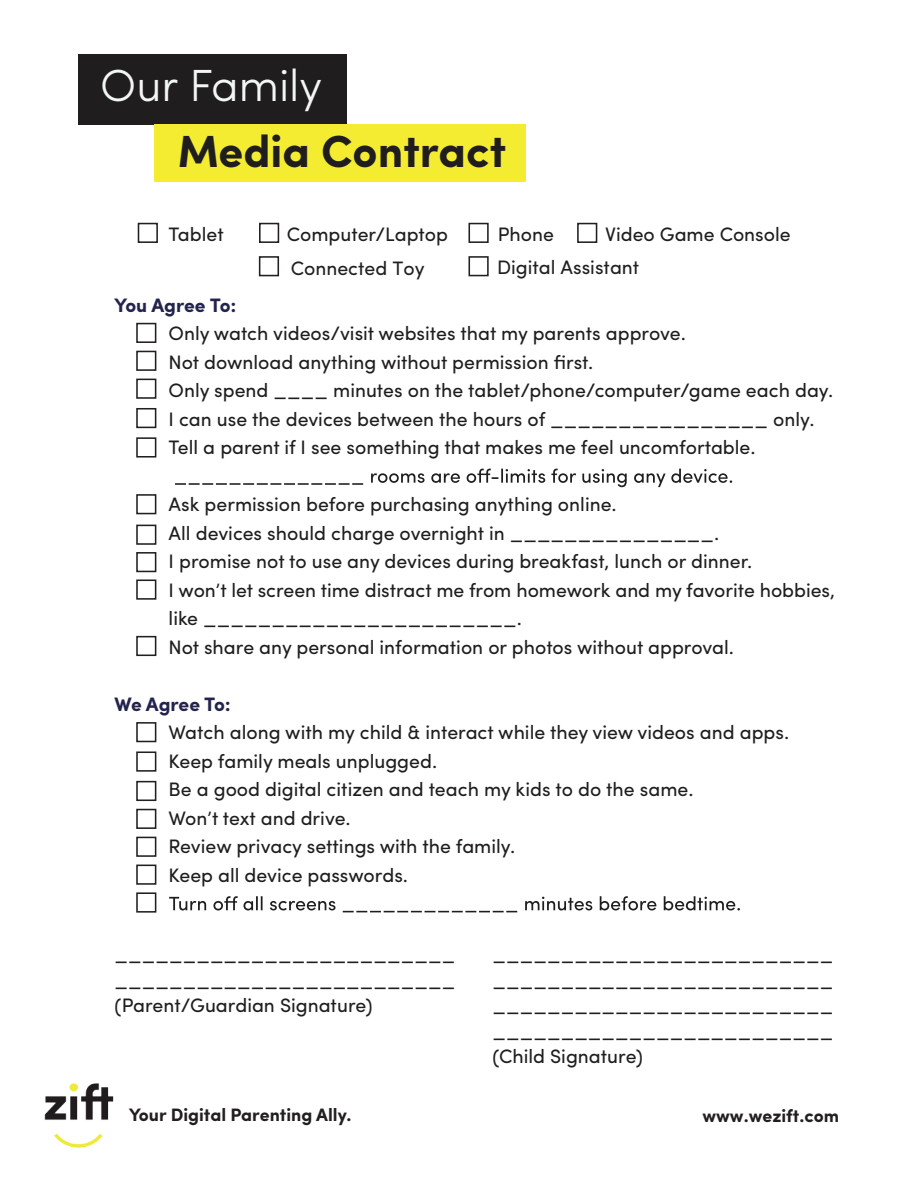
<style>
.page{position:relative;width:918px;height:1188px;background:#fff}
.page>*{position:absolute;margin:0;border:0;box-sizing:border-box;transform-origin:0 0}
.t1{font:700 45.15px "Sofia Pro";color:#201d1e}
.t2{font:300 45.15px "Sofia Pro";color:#f3f6f7}
.t3{font:19.5px/28.5px "Sofia Pro";color:#201d1e}
.t4{font:19.5px "Sofia Pro";color:#221f1f}
.t5{font:700 19.5px "Sofia Pro";letter-spacing:-.005em;color:#23244e}
.t6{font:700 18px "Sofia Pro";color:#231f20}
</style>
<div class="page">
<svg style="left:175px;top:469px;width:557px;height:18px"></svg>
<svg style="left:169px;top:896px;width:571px;height:16px"></svg>
<div style="left:79px;top:54px;width:268px;height:70px;background:#201d1e"></div>
<div style="left:154px;top:124px;width:372px;height:58px;background:#f3ec30"></div>
<div style="left:138px;top:223px;width:20px;height:20px;border:2px solid #231f20"></div>
<div style="left:136px;top:323px;width:20px;height:20px;border:2px solid #231f20"></div>
<div style="left:136px;top:379px;width:20px;height:20px;border:2px solid #231f20"></div>
<div style="left:136px;top:437px;width:20px;height:21px;border:2px solid #231f20"></div>
<div style="left:136px;top:494px;width:20px;height:20px;border:2px solid #231f20"></div>
<div style="left:136px;top:552px;width:20px;height:20px;border:2px solid #231f20"></div>
<div style="left:136px;top:351px;width:20px;height:20px;border:2px solid #231f20"></div>
<div style="left:136px;top:408px;width:20px;height:20px;border:2px solid #231f20"></div>
<div style="left:136px;top:525px;width:20px;height:20px;border:2px solid #231f20"></div>
<div style="left:136px;top:579px;width:20px;height:21px;border:2px solid #231f20"></div>
<div style="left:136px;top:636px;width:20px;height:20px;border:2px solid #231f20"></div>
<div style="left:136px;top:722px;width:20px;height:20px;border:2px solid #231f20"></div>
<div style="left:136px;top:781px;width:20px;height:20px;border:2px solid #231f20"></div>
<div style="left:136px;top:837px;width:20px;height:20px;border:2px solid #231f20"></div>
<div style="left:136px;top:892px;width:20px;height:21px;border:2px solid #231f20"></div>
<div style="left:136px;top:751px;width:20px;height:21px;border:2px solid #231f20"></div>
<div style="left:136px;top:809px;width:20px;height:20px;border:2px solid #231f20"></div>
<div style="left:136px;top:865px;width:20px;height:20px;border:2px solid #231f20"></div>
<div style="left:468px;top:223px;width:21px;height:20px;border:2px solid #231f20"></div>
<div style="left:259px;top:223px;width:20px;height:20px;border:2px solid #231f20"></div>
<div style="left:577px;top:223px;width:20px;height:20px;border:2px solid #231f20"></div>
<img style="left:44px;top:1083px;width:70px;height:65px">
<div style="left:259px;top:256px;width:20px;height:20px;border:2px solid #231f20"></div>
<div style="left:468px;top:256px;width:21px;height:20px;border:2px solid #231f20"></div>
<h1 class="t2" style="left:100px;top:52px;width:224px">Our Family</h1>
<h1 class="t1" style="left:178px;top:117px;width:330px">Media Contract</h1>
<p class="t3" style="left:169px;top:219px;width:57px">Tablet</p>
<p class="t3" style="left:287px;top:219px;width:163px">Computer/Laptop</p>
<p class="t3" style="left:498px;top:219px;width:58px">Phone</p>
<p class="t3" style="left:605px;top:219px;width:187px">Video Game Console</p>
<p class="t4" style="left:291px;top:253px;width:135px">Connected Toy</p>
<p class="t4" style="left:497px;top:253px;width:144px">Digital Assistant</p>
<p class="t5" style="left:115px;top:290px;width:123px">You Agree To:</p>
<p class="t3" style="left:169px;top:318px;width:666px">Only watch videos/visit websites that my parents approve.<br>Not download anything without permission first.<br>Only spend ____ minutes on the tablet/phone/computer/game each day.<br>I can use the devices between the hours of ________________ only.<br>Tell a parent if I see something that makes me feel uncomfortable.</p>
<p class="t3" style="left:169px;top:489px;width:668px">Ask permission before purchasing anything online.<br>All devices should charge overnight in _______________.<br>I promise not to use any devices during breakfast, lunch or dinner.<br>I won’t let screen time distract me from homework and my favorite hobbies, like _______________________.<br>Not share any personal information or photos without approval.</p>
<p class="t5" style="left:115px;top:689px;width:118px">We Agree To:</p>
<p class="t3" style="left:169px;top:717px;width:622px">Watch along with my child &amp; interact while they view videos and apps.<br>Keep family meals unplugged.<br>Be a good digital citizen and teach my kids to do the same.<br>Won’t text and drive.<br>Review privacy settings with the family.<br>Keep all device passwords.</p>
<p class="t3" style="left:115px;top:939px;width:342px">_________________________</p>
<p class="t3" style="left:493px;top:939px;width:342px">_________________________</p>
<p class="t3" style="left:115px;top:964px;width:342px">_________________________</p>
<p class="t3" style="left:493px;top:964px;width:342px">_________________________</p>
<p class="t3" style="left:115px;top:990px;width:260px">(Parent/Guardian Signature)</p>
<p class="t3" style="left:493px;top:991px;width:342px;line-height:25.5px;text-align:justify">_________________________ _________________________ (Child Signature)</p>
<p class="t6" style="left:129px;top:1101px;width:224px">Your Digital Parenting Ally.</p>
<p class="t6" style="left:702px;top:1102px;width:138px">www.wezift.com</p>
</div>
